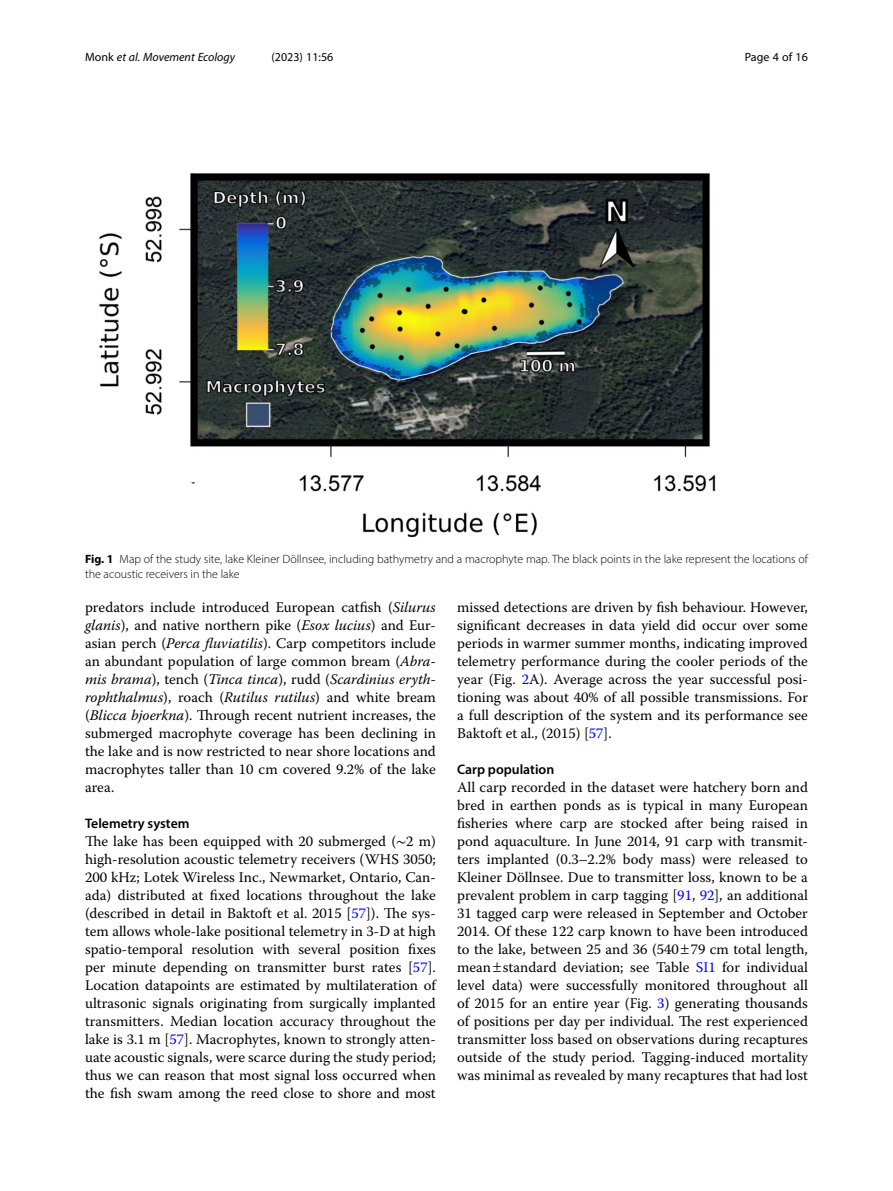
<style>
.page{position:relative;width:893px;height:1191px;background:#fff}
.page>*{position:absolute;margin:0;border:0;box-sizing:border-box;transform-origin:0 0}
.Body_Text{font:14.7px/18px "Warnock Pro";color:#000;text-align:justify}
.Head_2{font:600 13.8px "Myriad Pro";color:#000}
.Figure_Caption{font:300 12px/15px "Myriad Pro";color:#000}
.t1{font:italic 12px "Myriad Pro";color:#000}
.t2{font:12px "Myriad Pro";color:#000}
.s1{font-style:normal}
.s2{font-weight:700}
.s3{font-style:italic}
.s4{font-family:"STIX"}
.s5{color:#00f}
</style>
<div class="page">
<img style="left:99px;top:173px;width:617px;height:363px">
<p class="t1" style="left:85px;top:50px;width:152px"><span class="s1">Monk</span> et al. Movement Ecology</p>
<p class="t2" style="left:272px;top:50px;width:63px">(2023) 11:56</p>
<p class="t2" style="left:745px;top:50px;width:65px">Page 4 of 16</p>
<p class="Figure_Caption" style="left:85px;top:551px;width:724px"><span class="s2">Fig. 1</span> Map of the study site, lake Kleiner Döllnsee, including bathymetry and a macrophyte map. The black points in the lake represent the locations of the acoustic receivers in the lake</p>
<p class="Body_Text" style="left:85px;top:598px;width:352px">predators include introduced European catfish (<span class="s3">Silurus glanis</span>), and native northern pike (<span class="s3">Esox lucius</span>) and Eur&shy;asian perch (<span class="s3">Perca fluviatilis</span>). Carp competitors include an abundant population of large common bream (<span class="s3">Abra&shy;mis brama</span>), tench (<span class="s3">Tinca tinca</span>), rudd (<span class="s3">Scardinius eryth&shy;rophthalmus</span>), roach (<span class="s3">Rutilus rutilus</span>) and white bream (<span class="s3">Blicca bjoerkna</span>). Through recent nutrient increases, the submerged macrophyte coverage has been declining in the lake and is now restricted to near shore locations and macrophytes taller than 10 cm covered 9.2% of the lake area.</p>
<p class="Head_2" style="left:85px;top:815px;width:106px">Telemetry system</p>
<p class="Body_Text" style="left:85px;top:832px;width:352px">The lake has been equipped with 20 submerged (<span class="s4">∼</span>2 m) high-resolution acoustic telemetry receivers (WHS 3050; 200 kHz; Lotek Wireless Inc., Newmarket, Ontario, Can&shy;ada) distributed at fixed locations throughout the lake (described in detail in Baktoft et al. 2015 [<span class="s5">57</span>]). The sys&shy;tem allows whole-lake positional telemetry in 3-D at high spatio-temporal resolution with several position fixes per minute depending on transmitter burst rates [<span class="s5">57</span>].<br>Location datapoints are estimated by multilateration of ultrasonic signals originating from surgically implanted transmitters. Median location accuracy throughout the lake is 3.1 m [<span class="s5">57</span>]. Macrophytes, known to strongly atten&shy;uate acoustic signals, were scarce during the study period; thus we can reason that most signal loss occurred when the fish swam among the reed close to shore and most</p>
<p class="Body_Text" style="left:457px;top:598px;width:352px">missed detections are driven by fish behaviour. However, significant decreases in data yield did occur over some periods in warmer summer months, indicating improved telemetry performance during the cooler periods of the year (Fig. <span class="s5">2</span>A). Average across the year successful posi&shy;tioning was about 40% of all possible transmissions. For a full description of the system and its performance see Baktoft et al., (2015) [<span class="s5">57</span>].</p>
<p class="Head_2" style="left:457px;top:761px;width:99px">Carp population</p>
<p class="Body_Text" style="left:457px;top:778px;width:352px">All carp recorded in the dataset were hatchery born and bred in earthen ponds as is typical in many European fisheries where carp are stocked after being raised in pond aquaculture. In June 2014, 91 carp with transmit&shy;ters implanted (0.3–2.2% body mass) were released to Kleiner Döllnsee. Due to transmitter loss, known to be a prevalent problem in carp tagging [<span class="s5">91</span>, <span class="s5">92</span>], an additional 31 tagged carp were released in September and October 2014. Of these 122 carp known to have been introduced to the lake, between 25 and 36 (540 79 cm total length, mean standard deviation; see Table <span class="s5">SI1</span> for individual level data) were successfully monitored throughout all of 2015 for an entire year (Fig. <span class="s5">3</span>) generating thousands of positions per day per individual. The rest experienced transmitter loss based on observations during recaptures outside of the study period. Tagging-induced mortality was minimal as revealed by many recaptures that had lost</p>
</div>
